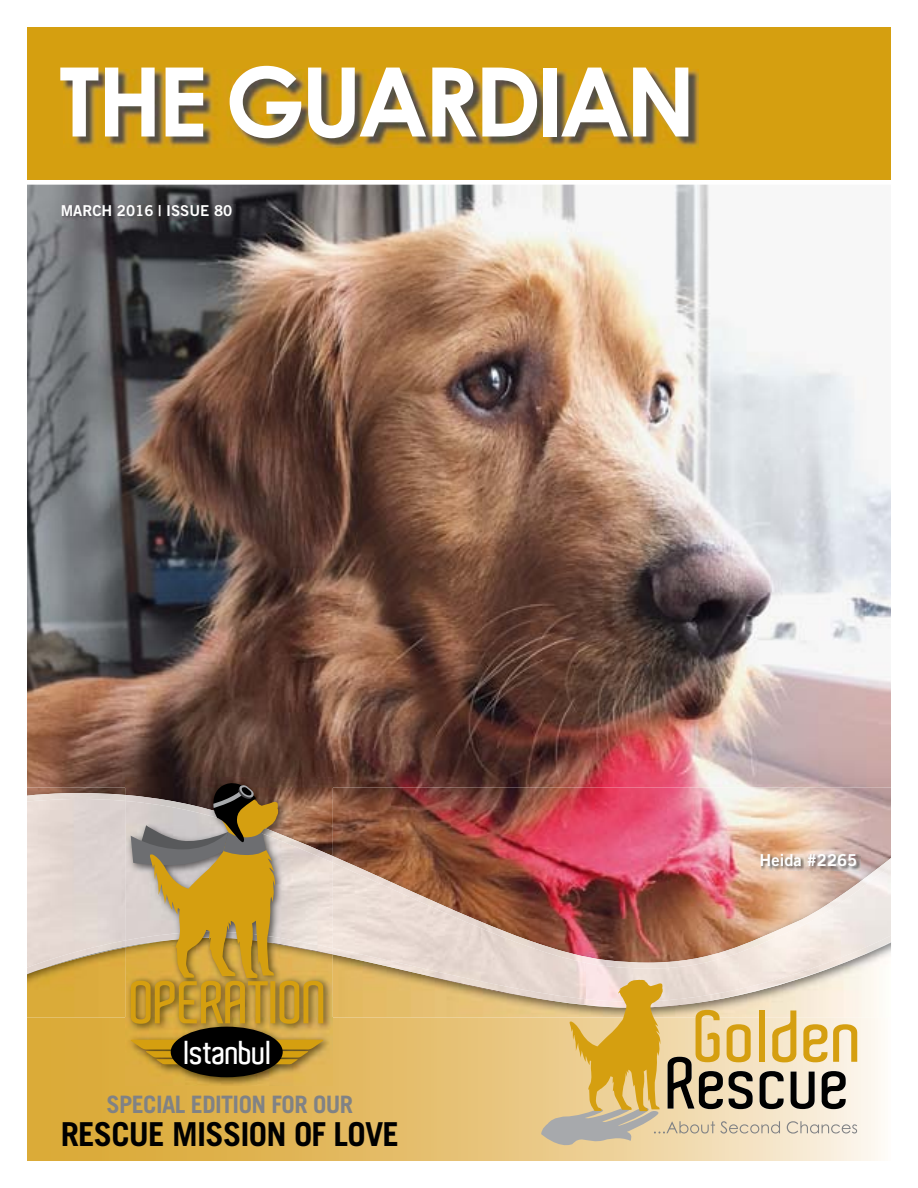
<style>
.page{position:relative;width:918px;height:1188px;background:#fff}
.page>*{position:absolute;margin:0;border:0;box-sizing:border-box;transform-origin:0 0}
.t1{font:700 96px "Century Gothic";letter-spacing:-.05em;color:#fff}
.t2{font:600 58.05px "Aldo";letter-spacing:-.025em;color:#d59f10}
.t3{font:700 33px "Trade Gothic LT Std";letter-spacing:-.025em;color:#000}
.t4{font:600 32.25px "Aldo";letter-spacing:-.025em;color:#fff}
.t5{font:700 24px "Trade Gothic LT Std";letter-spacing:-.025em;color:#808285}
.t6{font:16.5px "Trade Gothic LT Std Bd 2";color:#fff}
.t7{font:15px "Trade Gothic LT Std Bd 2";color:#fff}
</style>
<div class="page">
<svg style="left:27px;top:1017px;width:854px;height:144px"></svg>
<img style="left:27px;top:185px;width:864px;height:603px">
<div style="left:27px;top:27px;width:864px;height:152px;background:#d59f10"></div>
<img style="left:27px;top:788px;width:59px;height:5px">
<img style="left:27px;top:793px;width:59px;height:9px">
<img style="left:27px;top:936px;width:59px;height:72px">
<img style="left:62px;top:204px;width:173px;height:16px">
<img style="left:63px;top:69px;width:636px;height:78px">
<img style="left:126px;top:778px;width:207px;height:4px">
<img style="left:86px;top:782px;width:805px;height:367px">
<div style="left:171px;top:1027px;width:112px;height:50px;background:#000;border-radius:50%"></div>
<h1 class="t1" style="left:59px;top:41px;width:638px">THE GUARDIAN</h1>
<p class="t7" style="left:61px;top:201px;width:173px">MARCH 2016 | ISSUE 80</p>
<h2 class="t2" style="left:131px;top:970px;width:200px">OPERATION</h2>
<h3 class="t4" style="left:185px;top:1034px;width:89px">Istanbul</h3>
<p class="t5" style="left:106px;top:1089px;width:248px">SPECIAL EDITION FOR OUR</p>
<h3 class="t3" style="left:61px;top:1114px;width:340px">RESCUE MISSION OF LOVE</h3>
<p class="t6" style="left:760px;top:850px;width:99px">Heida #2265</p>
</div>
